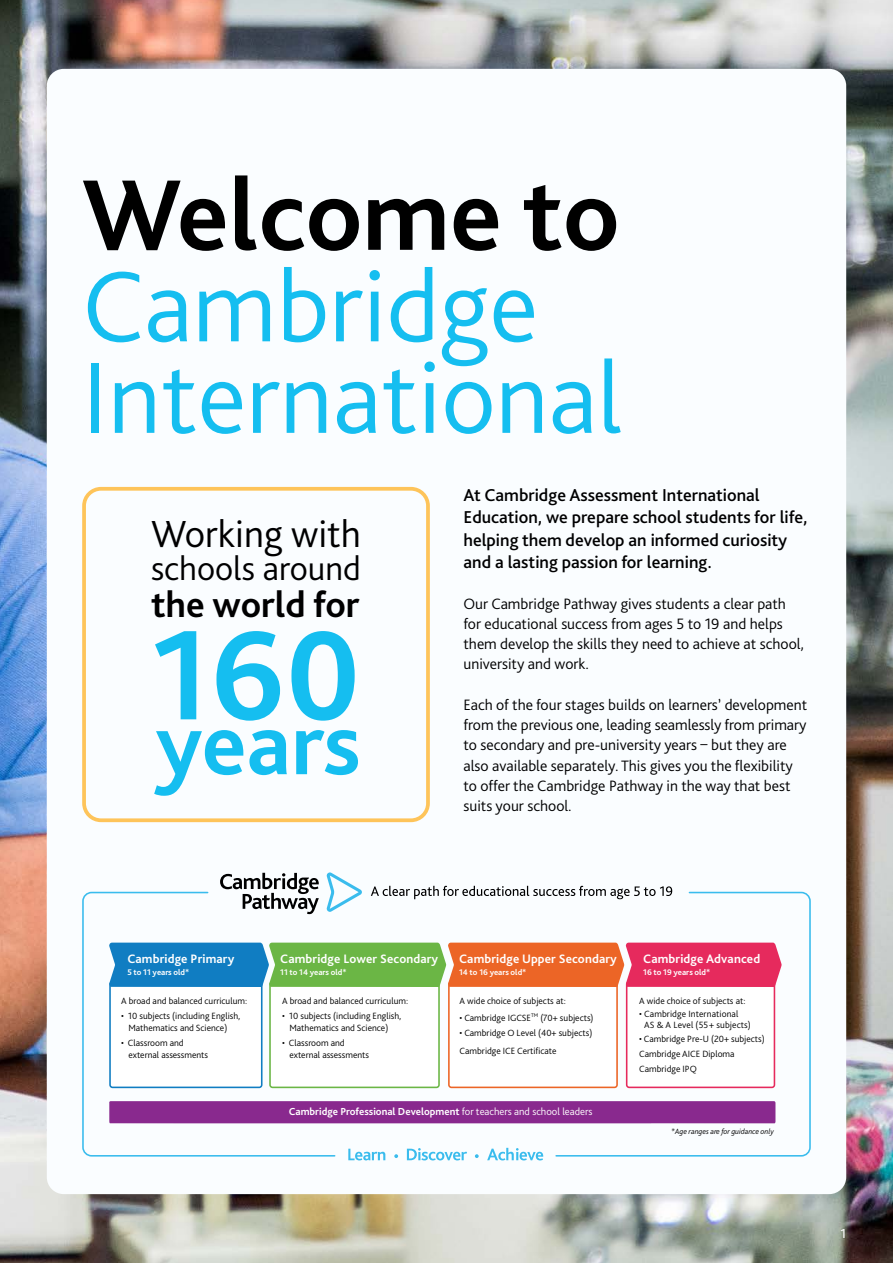
<style>
.page{position:relative;width:893px;height:1263px;background:#fff}
.page>*{position:absolute;margin:0;border:0;box-sizing:border-box;transform-origin:0 0}
.t1{font:700 132.75px "Bliss Pro";color:#15bef0}
.t2{font:300 105px/91.5px "Bliss Pro";color:#15bef0}
.t3{font:700 91.05px "Bliss Pro";letter-spacing:-.005em;color:#15bef0}
.t4{font:300 39.45px "Bliss Pro";color:#000}
.t5{font:700 37.8px "Bliss Pro";color:#000}
.t6{font:300 34.95px "Bliss Pro";color:#000}
.t7{font:500 18px/22.5px "Bliss Pro";color:#000}
.t8{font:300 15.75px/20.2px "Bliss Pro";color:#000}
.t9{font:13.5px "Bliss Pro";color:#fff}
.t10{font:700 12.75px "Bliss Pro";letter-spacing:.01em;color:#fff}
.t11{font:700 10.65px "Bliss Pro";color:#fff}
.t12{font:300 9.45px/11.9px "Bliss Pro";color:#000}
.t13{font:700 8.55px "Bliss Pro";color:#fff}
.t14{font:italic 300 7.95px "Bliss Pro";color:#000}
.s1{font-weight:700;color:#000}
.s2{font-weight:300}
</style>
<div class="page">
<img style="left:0;top:0;width:893px;height:1263px">
<div style="left:47px;top:69px;width:799px;height:1125px;background:#fafdff;border-radius:17px"></div>
<svg style="left:82px;top:891px;width:729px;height:266px"></svg>
<svg style="left:109px;top:943px;width:673px;height:145px"></svg>
<svg style="left:326px;top:872px;width:36px;height:40px"></svg>
<svg style="left:220px;top:873px;width:99px;height:41px"></svg>
<svg style="left:371px;top:886px;width:301px;height:13px"></svg>
<svg style="left:348px;top:1149px;width:37px;height:11px"></svg>
<svg style="left:407px;top:1148px;width:60px;height:12px"></svg>
<svg style="left:487px;top:1148px;width:56px;height:12px"></svg>
<svg style="left:394px;top:1154px;width:4px;height:4px"></svg>
<svg style="left:475px;top:1154px;width:4px;height:4px"></svg>
<div style="left:82px;top:487px;width:348px;height:335px;border:4px solid #fec45a;border-radius:17px"></div>
<p class="t2" style="left:82px;top:169px;width:542px"><span class="s1">Welcome to<br></span>Cambridge<br>International</p>
<p class="t4" style="left:151px;top:509px;width:211px">Working with</p>
<p class="t5" style="left:151px;top:581px;width:210px">the world for</p>
<p class="t1" style="left:151px;top:593px;width:211px">160</p>
<p class="t6" style="left:151px;top:547px;width:211px">schools around</p>
<p class="t3" style="left:155px;top:687px;width:207px">years</p>
<p class="t7" style="left:463px;top:483px;width:346px">At Cambridge Assessment International Education, we prepare school students for life, helping them develop an informed curiosity and a lasting passion for learning.</p>
<p class="t8" style="left:463px;top:593px;width:342px">Our Cambridge Pathway gives students a clear path for educational success from ages 5 to 19 and helps them develop the skills they need to achieve at school, university and work.</p>
<p class="t8" style="left:463px;top:694px;width:345px">Each of the four stages builds on learners’ development from the previous one, leading seamlessly from primary to secondary and pre-university years – but they are also available separately. This gives you the flexibility to offer the Cambridge Pathway in the way that best suits your school.</p>
<p class="t10" style="left:127px;top:951px;width:108px">Cambridge Primary</p>
<p class="t13" style="left:127px;top:967px;width:64px">5 to 11 years old*</p>
<p class="t12" style="left:121px;top:995px;width:128px">A broad and balanced curriculum:</p>
<p class="t12" style="left:121px;top:1010px;width:121px;text-align:center">• 10 subjects (including English,<br>Mathematics and Science)</p>
<p class="t12" style="left:128px;top:1037px;width:81px;text-indent:-7px">• Classroom and external assessments</p>
<p class="t10" style="left:280px;top:951px;width:160px">Cambridge Lower Secondary</p>
<p class="t13" style="left:280px;top:967px;width:68px">11 to 14 years old*</p>
<p class="t12" style="left:282px;top:995px;width:128px">A broad and balanced curriculum:</p>
<p class="t12" style="left:282px;top:1010px;width:121px;text-align:center">• 10 subjects (including English,<br>Mathematics and Science)</p>
<p class="t12" style="left:289px;top:1037px;width:81px;text-indent:-7px">• Classroom and external assessments</p>
<p class="t10" style="left:459px;top:951px;width:159px">Cambridge Upper Secondary</p>
<p class="t13" style="left:459px;top:967px;width:69px">14 to 16 years old*</p>
<p class="t12" style="left:460px;top:995px;width:108px">A wide choice of subjects at:</p>
<p class="t12" style="left:460px;top:1011px;width:135px">• Cambridge IGCSE<sup>TM</sup> (70+ subjects)</p>
<p class="t12" style="left:460px;top:1023px;width:134px;line-height:18.1px">• Cambridge O Level (40+ subjects)<br>Cambridge ICE Certificate</p>
<p class="t11" style="left:289px;top:1105px;width:305px">Cambridge Professional Development <span class="s2">for teachers and school leaders</span></p>
<p class="t10" style="left:643px;top:951px;width:119px">Cambridge Advanced</p>
<p class="t13" style="left:643px;top:967px;width:69px">16 to 19 years old*</p>
<p class="t12" style="left:639px;top:995px;width:108px">A wide choice of subjects at:</p>
<p class="t12" style="left:644px;top:1009px;width:108px;line-height:11.1px;text-indent:-5px">• Cambridge International<br>AS &amp; A Level (55+ subjects)</p>
<p class="t12" style="left:639px;top:1031px;width:127px;line-height:15px">• Cambridge Pre-U (20+ subjects)<br>Cambridge AICE Diploma<br>Cambridge IPQ</p>
<p class="t14" style="left:671px;top:1126px;width:104px">*Age ranges are for guidance only</p>
<p class="t9" style="left:840px;top:1225px;width:7px">1</p>
</div>
